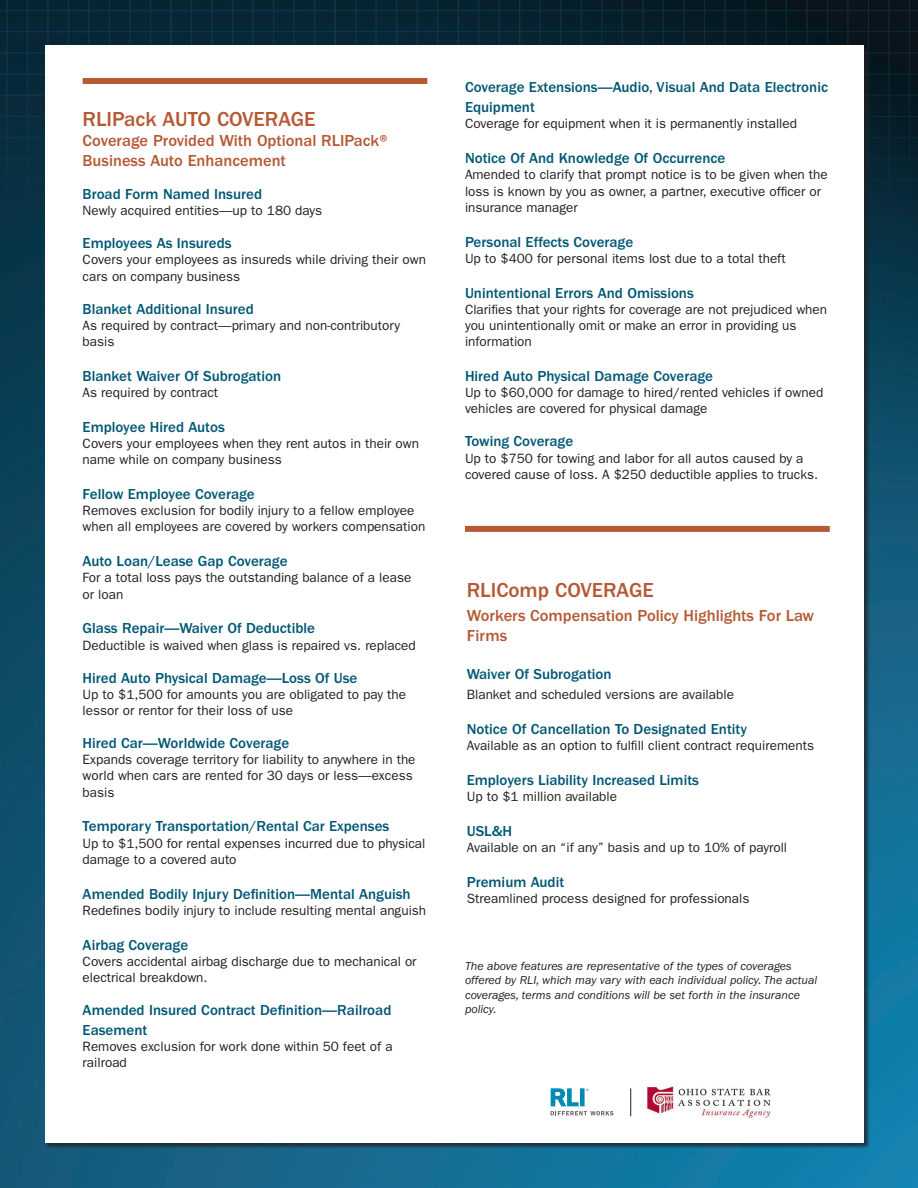
<style>
.page{position:relative;width:918px;height:1188px;background:#fff}
.page>*{position:absolute;margin:0;border:0;box-sizing:border-box;transform-origin:0 0}
.Headline{font:500 21px "ITC Franklin Gothic Std";color:#b65934}
.Headline-2{font:500 16.5px/19.8px "ITC Franklin Gothic Std";color:#b65934}
.coverages{font:500 15px/19.8px "ITC Franklin Gothic Std";color:#005774}
.Headline-3{font:500 15px "ITC Franklin Gothic Std";color:#005774}
.text{font:13.5px/16.2px "ITC Franklin Gothic Std";color:#231f20}
.t1{font:italic 12px/14.4px "ITC Franklin Gothic Std";color:#231f20}
</style>
<div class="page">
<img style="left:0;top:235px;width:918px;height:953px">
<img style="left:0;top:0;width:918px;height:235px">
<div style="left:45px;top:45px;width:819px;height:1098px;background:#fff"></div>
<div style="left:83px;top:78px;width:344px;height:6px;background:#b65934"></div>
<div style="left:465px;top:526px;width:365px;height:6px;background:#b65934"></div>
<svg style="left:551px;top:1088px;width:62px;height:27px"></svg>
<svg style="left:630px;top:1088px;width:1px;height:28px"></svg>
<img style="left:646px;top:1086px;width:125px;height:32px">
<p class="Headline" style="left:83px;top:108px;width:234px">RLIPack AUTO COVERAGE</p>
<p class="Headline-2" style="left:83px;top:131px;width:306px">Coverage Provided With Optional RLIPack®<br>Business Auto Enhancement</p>
<p class="coverages" style="left:83px;top:184px;width:181px">Broad Form Named Insured</p>
<p class="text" style="left:83px;top:203px;width:241px">Newly acquired entities—up to 180 days</p>
<p class="coverages" style="left:83px;top:234px;width:150px">Employees As Insureds</p>
<p class="text" style="left:83px;top:252px;width:345px">Covers your employees as insureds while driving their own cars on company business</p>
<p class="coverages" style="left:83px;top:299px;width:173px">Blanket Additional Insured</p>
<p class="text" style="left:83px;top:317px;width:319px">As required by contract—primary and non-contributory basis</p>
<p class="coverages" style="left:83px;top:366px;width:200px">Blanket Waiver Of Subrogation</p>
<p class="text" style="left:83px;top:385px;width:137px">As required by contract</p>
<p class="coverages" style="left:83px;top:417px;width:144px">Employee Hired Autos</p>
<p class="text" style="left:83px;top:436px;width:338px">Covers your employees when they rent autos in their own name while on company business</p>
<p class="coverages" style="left:83px;top:484px;width:174px">Fellow Employee Coverage</p>
<p class="text" style="left:83px;top:503px;width:344px">Removes exclusion for bodily injury to a fellow employee when all employees are covered by workers compensation</p>
<p class="coverages" style="left:83px;top:552px;width:206px">Auto Loan/Lease Gap Coverage</p>
<p class="text" style="left:83px;top:570px;width:330px">For a total loss pays the outstanding balance of a lease or loan</p>
<p class="coverages" style="left:83px;top:619px;width:234px">Glass Repair—Waiver Of Deductible</p>
<p class="text" style="left:83px;top:637px;width:335px">Deductible is waived when glass is repaired vs. replaced</p>
<p class="coverages" style="left:83px;top:668px;width:276px">Hired Auto Physical Damage—Loss Of Use</p>
<p class="text" style="left:83px;top:686px;width:325px">Up to $1,500 for amounts you are obligated to pay the lessor or rentor for their loss of use</p>
<p class="coverages" style="left:83px;top:733px;width:208px">Hired Car—Worldwide Coverage</p>
<p class="text" style="left:83px;top:752px;width:334px">Expands coverage territory for liability to anywhere in the world when cars are rented for 30 days or less—excess basis</p>
<p class="coverages" style="left:83px;top:817px;width:308px">Temporary Transportation/Rental Car Expenses</p>
<p class="text" style="left:83px;top:835px;width:344px">Up to $1,500 for rental expenses incurred due to physical damage to a covered auto</p>
<p class="coverages" style="left:83px;top:884px;width:330px">Amended Bodily Injury Definition—Mental Anguish</p>
<p class="text" style="left:83px;top:902px;width:345px">Redefines bodily injury to include resulting mental anguish</p>
<p class="coverages" style="left:83px;top:935px;width:107px">Airbag Coverage</p>
<p class="text" style="left:83px;top:953px;width:335px">Covers accidental airbag discharge due to mechanical or electrical breakdown.</p>
<p class="coverages" style="left:83px;top:1000px;width:310px">Amended Insured Contract Definition—Railroad<br>Easement</p>
<p class="text" style="left:83px;top:1039px;width:312px">Removes exclusion for work done within 50 feet of a railroad</p>
<p class="coverages" style="left:465px;top:78px;width:365px">Coverage Extensions—Audio, Visual And Data Electronic<br>Equipment</p>
<p class="text" style="left:465px;top:116px;width:334px">Coverage for equipment when it is permanently installed</p>
<p class="coverages" style="left:465px;top:148px;width:262px">Notice Of And Knowledge Of Occurrence</p>
<p class="text" style="left:465px;top:167px;width:364px">Amended to clarify that prompt notice is to be given when the loss is known by you as owner, a partner, executive officer or insurance manager</p>
<p class="coverages" style="left:465px;top:232px;width:170px">Personal Effects Coverage</p>
<p class="text" style="left:465px;top:250px;width:322px">Up to $400 for personal items lost due to a total theft</p>
<p class="coverages" style="left:465px;top:283px;width:230px">Unintentional Errors And Omissions</p>
<p class="text" style="left:465px;top:301px;width:364px">Clarifies that your rights for coverage are not prejudiced when you unintentionally omit or make an error in providing us information</p>
<p class="coverages" style="left:465px;top:366px;width:250px">Hired Auto Physical Damage Coverage</p>
<p class="text" style="left:465px;top:385px;width:360px">Up to $60,000 for damage to hired/rented vehicles if owned vehicles are covered for physical damage</p>
<p class="coverages" style="left:465px;top:432px;width:110px">Towing Coverage</p>
<p class="text" style="left:465px;top:450px;width:355px">Up to $750 for towing and labor for all autos caused by a covered cause of loss. A $250 deductible applies to trucks.</p>
<p class="Headline" style="left:467px;top:578px;width:188px">RLIComp COVERAGE</p>
<p class="Headline-2" style="left:467px;top:606px;width:349px">Workers Compensation Policy Highlights For Law<br>Firms</p>
<p class="Headline-3" style="left:467px;top:665px;width:146px">Waiver Of Subrogation</p>
<p class="text" style="left:467px;top:687px;width:269px">Blanket and scheduled versions are available</p>
<p class="coverages" style="left:467px;top:719px;width:282px">Notice Of Cancellation To Designated Entity</p>
<p class="text" style="left:467px;top:738px;width:349px">Available as an option to fulfill client contract requirements</p>
<p class="coverages" style="left:467px;top:770px;width:234px">Employers Liability Increased Limits</p>
<p class="text" style="left:467px;top:789px;width:152px">Up to $1 million available</p>
<p class="coverages" style="left:467px;top:821px;width:47px">USL&amp;H</p>
<p class="text" style="left:467px;top:840px;width:322px">Available on an “if any” basis and up to 10% of payroll</p>
<p class="coverages" style="left:467px;top:872px;width:99px">Premium Audit</p>
<p class="text" style="left:467px;top:891px;width:284px">Streamlined process designed for professionals</p>
<p class="t1" style="left:465px;top:959px;width:354px">The above features are representative of the types of coverages offered by RLI, which may vary with each individual policy. The actual coverages, terms and conditions will be set forth in the insurance policy.</p>
</div>
